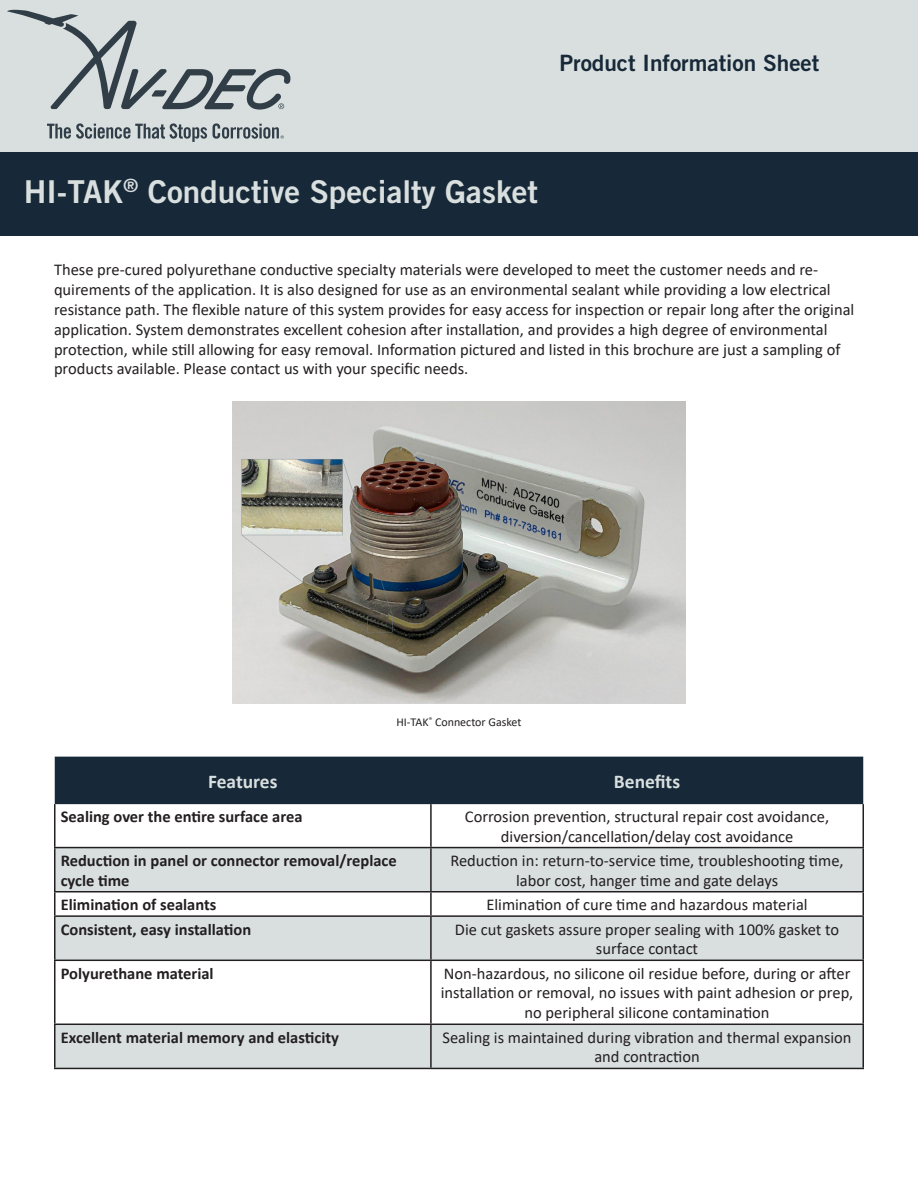
<style>
.page{position:relative;width:918px;height:1188px;background:#fff}
.page>*{position:absolute;margin:0;border:0;box-sizing:border-box;transform-origin:0 0}
.t1{font:31.5px "Trade Gothic LT Std Bd 2";color:#d9dfdf}
.t2{font:22.5px "Trade Gothic LT Std Bd 2";color:#172938}
.t3{font:700 19.5px "Calibri";color:#d9dfdf}
.t4{font:16.5px/19.8px "Calibri";color:#231f20;text-align:center}
.t5{font:700 16.5px/19.8px "Calibri";color:#231f20}
.t6{font:12px "Calibri";color:#231f20}
</style>
<div class="page">
<div style="left:0;top:0;width:918px;height:153px;background:#d9dfdf"></div>
<div style="left:0;top:153px;width:918px;height:83px;background:#172938"></div>
<svg style="left:7px;top:10px;width:284px;height:100px"></svg>
<svg style="left:47px;top:123px;width:160px;height:19px"></svg>
<svg style="left:213px;top:123px;width:71px;height:16px"></svg>
<div style="left:55px;top:757px;width:808px;height:47px;background:#172938"></div>
<svg style="left:56px;top:848px;width:806px;height:220px;fill:#d9dfdf"></svg>
<hr style="left:54px;top:804px;width:2px;height:43px;background:#231f20">
<hr style="left:430px;top:804px;width:2px;height:43px;background:#231f20">
<hr style="left:862px;top:804px;width:2px;height:43px;background:#231f20">
<hr style="left:54px;top:847px;width:377px;height:1px;background:#231f20">
<hr style="left:54px;top:848px;width:2px;height:43px;background:#231f20">
<hr style="left:431px;top:847px;width:433px;height:1px;background:#231f20">
<hr style="left:430px;top:848px;width:2px;height:43px;background:#231f20">
<hr style="left:862px;top:848px;width:2px;height:43px;background:#231f20">
<hr style="left:54px;top:891px;width:377px;height:1px;background:#231f20">
<hr style="left:54px;top:892px;width:2px;height:23px;background:#231f20">
<hr style="left:431px;top:891px;width:433px;height:1px;background:#231f20">
<hr style="left:430px;top:892px;width:2px;height:23px;background:#231f20">
<hr style="left:862px;top:892px;width:2px;height:23px;background:#231f20">
<hr style="left:54px;top:915px;width:377px;height:2px;background:#231f20">
<hr style="left:54px;top:917px;width:2px;height:43px;background:#231f20">
<hr style="left:431px;top:915px;width:433px;height:2px;background:#231f20">
<hr style="left:430px;top:917px;width:2px;height:43px;background:#231f20">
<hr style="left:862px;top:917px;width:2px;height:43px;background:#231f20">
<hr style="left:54px;top:960px;width:377px;height:1px;background:#231f20">
<hr style="left:54px;top:961px;width:2px;height:63px;background:#231f20">
<hr style="left:431px;top:960px;width:433px;height:1px;background:#231f20">
<hr style="left:430px;top:961px;width:2px;height:63px;background:#231f20">
<hr style="left:862px;top:961px;width:2px;height:63px;background:#231f20">
<hr style="left:54px;top:1024px;width:377px;height:1px;background:#231f20">
<hr style="left:54px;top:1025px;width:2px;height:43px;background:#231f20">
<hr style="left:431px;top:1024px;width:433px;height:1px;background:#231f20">
<hr style="left:430px;top:1025px;width:2px;height:43px;background:#231f20">
<hr style="left:862px;top:1025px;width:2px;height:43px;background:#231f20">
<hr style="left:54px;top:1068px;width:377px;height:1px;background:#231f20">
<hr style="left:431px;top:1068px;width:433px;height:1px;background:#231f20">
<img style="left:232px;top:401px;width:454px;height:303px">
<p class="t2" style="left:559px;top:49px;width:261px">Product Information Sheet</p>
<p class="t1" style="left:24px;top:172px;width:516px">HI-TAK<sup>®</sup> Conductive Specialty Gasket</p>
<p class="t4" style="left:54px;top:260px;width:802px;text-align:left">These pre-cured polyurethane conductive specialty materials were developed to meet the customer needs and re&shy;quirements of the application. It is also designed for use as an environmental sealant while providing a low electrical resistance path. The flexible nature of this system provides for easy access for inspection or repair long after the original application. System demonstrates excellent cohesion after installation, and provides a high degree of environmental protection, while still allowing for easy removal. Information pictured and listed in this brochure are just a sampling of products available. Please contact us with your specific needs.</p>
<p class="t6" style="left:396px;top:714px;width:127px">HI-TAK<sup>®</sup> Connector Gasket</p>
<p class="t3" style="left:208px;top:767px;width:71px">Features</p>
<p class="t3" style="left:614px;top:767px;width:68px">Benefits</p>
<p class="t5" style="left:61px;top:806px;width:243px">Sealing over the entire surface area</p>
<p class="t4" style="left:465px;top:806px;width:366px">Corrosion prevention, structural repair cost avoidance, diversion/cancellation/delay cost avoidance</p>
<p class="t5" style="left:61px;top:850px;width:338px">Reduction in panel or connector removal/replace cycle time</p>
<p class="t4" style="left:450px;top:850px;width:395px">Reduction in: return-to-service time, troubleshooting time, labor cost, hanger time and gate delays</p>
<p class="t5" style="left:61px;top:895px;width:157px">Elimination of sealants</p>
<p class="t4" style="left:486px;top:894px;width:323px">Elimination of cure time and hazardous material</p>
<p class="t5" style="left:61px;top:919px;width:192px">Consistent, easy installation</p>
<p class="t4" style="left:455px;top:919px;width:386px">Die cut gaskets assure proper sealing with 100% gasket to surface contact</p>
<p class="t5" style="left:61px;top:963px;width:154px">Polyurethane material</p>
<p class="t4" style="left:441px;top:963px;width:414px">Non-hazardous, no silicone oil residue before, during or after installation or removal, no issues with paint adhesion or prep, no peripheral silicone contamination</p>
<p class="t5" style="left:61px;top:1027px;width:280px">Excellent material memory and elasticity</p>
<p class="t4" style="left:442px;top:1027px;width:411px">Sealing is maintained during vibration and thermal expansion and contraction</p>
</div>
